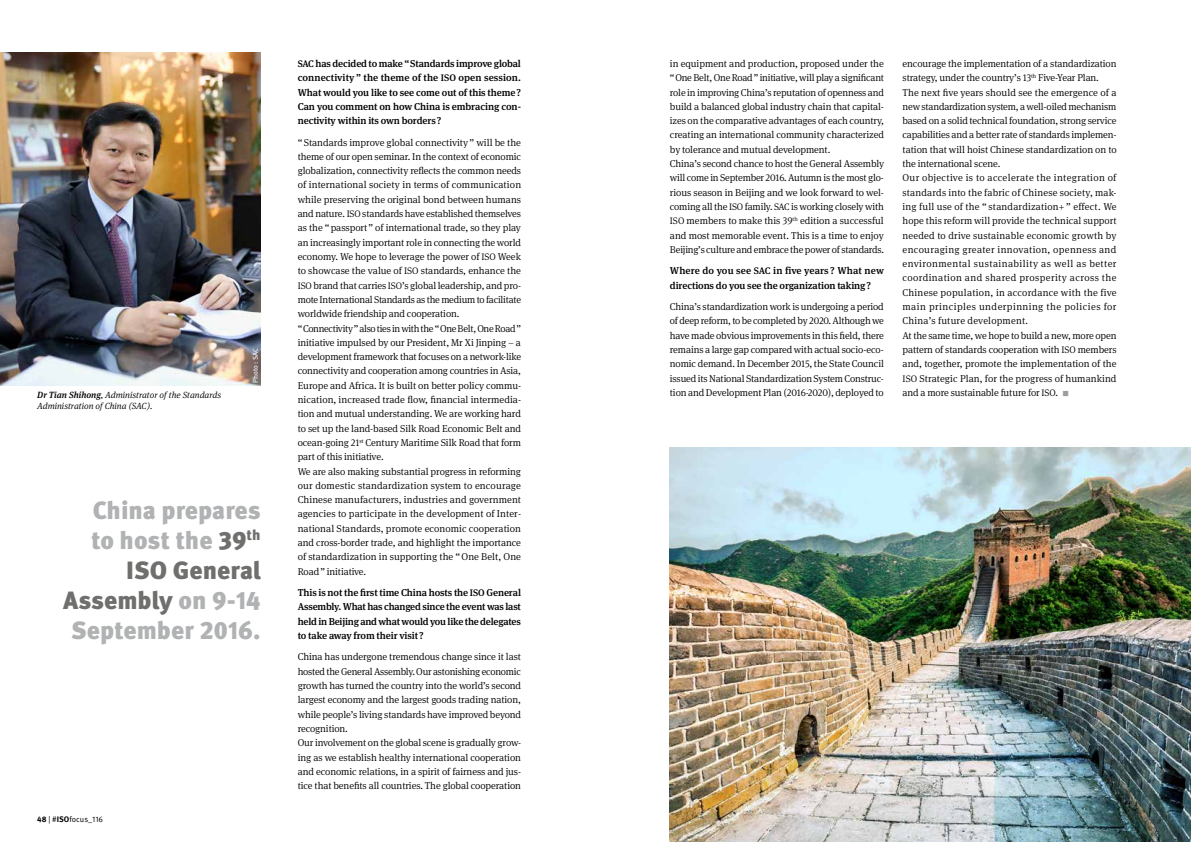
<style>
.page{position:relative;width:1191px;height:842px;background:#fff}
.page>*{position:absolute;margin:0;border:0;box-sizing:border-box;transform-origin:0 0}
.t1{font:900 25px/30px "Meta Pro";color:#b1b2b3;text-align:right}
.t2{font:300 10px/14.3px "Meta Serif Pro";letter-spacing:-.01em;color:#000}
.t3{font:500 10px/14.3px "Meta Serif Pro";letter-spacing:-.01em;color:#000;text-align:justify}
.t4{font:italic 300 9px/11px "Meta Serif Pro";color:#000}
.t5{font:8px "Meta Pro Norm";color:#000}
.t6{font:7px "Meta Pro";letter-spacing:-.005em;color:#fff}
.s1{font-weight:500}
.s2{color:#6f6f6e}
.s3{font-family:"Meta Pro";font-weight:700}
.s4{font-size:9.5px}
.s5{font-family:"Meta Pro";font-weight:700;font-size:7px;color:#9c9d9d}
</style>
<div class="page">
<img style="left:0;top:53px;width:260px;height:332px">
<img style="left:670px;top:447px;width:521px;height:395px">
<p class="t4" style="left:37px;top:389px;width:186px"><span class="s1">Dr Tian Shihong</span>, Administrator of the Standards<br>Administration of China (SAC).</p>
<p class="t6" style="left:250px;top:383px;width:36px;rotate:-90deg">Photo: SAC</p>
<h1 class="t1" style="left:63px;top:494px;width:199px">China prepares<br>to host the <span class="s2">39</span><sup>th<br></sup><span class="s2">ISO General<br>Assembly</span> on 9-14<br>September 2016.</h1>
<p class="t5" style="left:37px;top:813px;width:67px"><span class="s3">48</span> | #<span class="s3">ISO</span>focus_116</p>
<p class="t3" style="left:298px;top:56px;width:225px"><span class="s4">SAC</span> has decided to make “Standards improve global connectivity ” the theme of the <span class="s4">ISO</span> open session.<br>What would you like to see come out of this theme?<br>Can you comment on how China is embracing con&shy;nectivity within its own borders?</p>
<p class="t2" style="left:298px;top:134px;width:225px">“Standards improve global connectivity ” will be the theme of our open seminar. In the context of economic globalization, connectivity reflects the common needs of international society in terms of communication while preserving the original bond between humans and nature. <span class="s4">ISO</span> standards have established themselves as the “passport” of international trade, so they play an increasingly important role in connecting the world economy. We hope to leverage the power of <span class="s4">ISO</span> Week to showcase the value of <span class="s4">ISO</span> standards, enhance the <span class="s4">ISO</span> brand that carries <span class="s4">ISO</span>ʼs global leadership, and pro&shy;mote International Standards as the medium to facilitate worldwide friendship and cooperation. “Connectivity” also ties in with the “One Belt, One Road” initiative impulsed by our President, Mr Xi Jinping – a development framework that focuses on a network-like connectivity and cooperation among countries in Asia, Europe and Africa. It is built on better policy commu&shy;nication, increased trade flow, financial intermedia&shy;tion and mutual understanding. We are working hard to set up the land-based Silk Road Economic Belt and ocean-going 21<sup>st</sup> Century Maritime Silk Road that form part of this initiative.<br>We are also making substantial progress in reforming our domestic standardization system to encourage Chinese manufacturers, industries and government agencies to participate in the development of Inter&shy;national Standards, promote economic cooperation and cross-border trade, and highlight the importance of standardization in supporting the “One Belt, One Road” initiative.</p>
<p class="t3" style="left:298px;top:585px;width:225px">This is not the first time China hosts the <span class="s4">ISO</span> General Assembly. What has changed since the event was last held in Beijing and what would you like the delegates to take away from their visit?</p>
<p class="t2" style="left:298px;top:649px;width:225px">China has undergone tremendous change since it last hosted the General Assembly. Our astonishing economic growth has turned the country into the worldʼs second largest economy and the largest goods trading nation, while peopleʼs living standards have improved beyond recognition.<br>Our involvement on the global scene is gradually grow&shy;ing as we establish healthy international cooperation and economic relations, in a spirit of fairness and jus&shy;tice that benefits all countries. The global cooperation</p>
<p class="t2" style="left:670px;top:56px;width:216px">in equipment and production, proposed under the “One Belt, One Road” initiative, will play a significant role in improving Chinaʼs reputation of openness and build a balanced global industry chain that capital&shy;izes on the comparative advantages of each country, creating an international community characterized by tolerance and mutual development.<br>Chinaʼs second chance to host the General Assembly will come in September 2016. Autumn is the most glo&shy;rious season in Beijing and we look forward to wel&shy;coming all the <span class="s4">ISO</span> family. <span class="s4">SAC</span> is working closely with <span class="s4">ISO</span> members to make this 39<sup>th</sup> edition a successful and most memorable event. This is a time to enjoy Beijingʼs culture and embrace the power of standards.</p>
<p class="t3" style="left:670px;top:263px;width:215px">Where do you see <span class="s4">SAC</span> in five years ? What new directions do you see the organization taking?</p>
<p class="t2" style="left:670px;top:299px;width:216px;text-align:justify">Chinaʼs standardization work is undergoing a period of deep reform, to be completed by 2020. Although we have made obvious improvements in this field, there remains a large gap compared with actual socio-eco&shy;nomic demand. In December 2015, the State Council issued its National Standardization System Construc&shy;tion and Development Plan (2016-2020), deployed to</p>
<p class="t2" style="left:902px;top:56px;width:216px">encourage the implementation of a standardization strategy, under the countryʼs 13<sup>th</sup> Five-Year Plan.<br>The next five years should see the emergence of a new standardization system, a well-oiled mechanism based on a solid technical foundation, strong service capabilities and a better rate of standards implemen&shy;tation that will hoist Chinese standardization on to the international scene.<br>Our objective is to accelerate the integration of standards into the fabric of Chinese society, mak&shy;ing full use of the “ standardization+ ” effect. We hope this reform will provide the technical support needed to drive sustainable economic growth by encouraging greater innovation, openness and environmental sustainability as well as better coordination and shared prosperity across the Chinese population, in accordance with the five main principles underpinning the policies for Chinaʼs future development.<br>At the same time, we hope to build a new, more open pattern of standards cooperation with <span class="s4">ISO</span> members and, together, promote the implementation of the <span class="s4">ISO</span> Strategic Plan, for the progress of humankind and a more sustainable future for <span class="s4">ISO</span>. <span class="s5">■</span></p>
</div>
